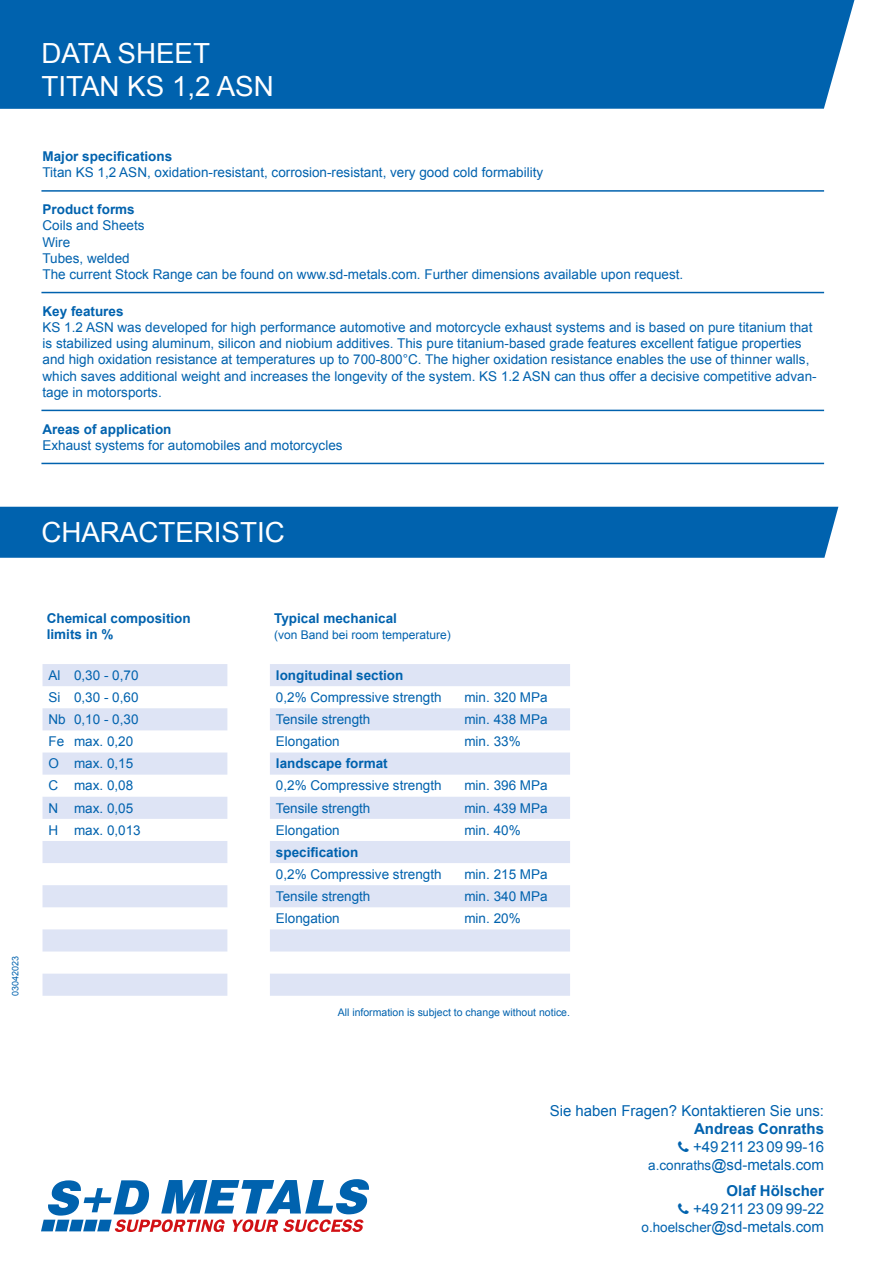
<style>
.page{position:relative;width:893px;height:1263px;background:#fff}
.page>*{position:absolute;margin:0;border:0;box-sizing:border-box;transform-origin:0 0}
.t1{font:27.75px/33.3px "Arial";color:#fff}
.t2{font:15px/18px "Arial";color:#0062ae;text-align:right}
.t3{font:700 15px "Arial";color:#0062ae}
.t4{font:13.5px/22px "Arial";color:#0062ae}
.t5{font:700 13.5px/16.2px "Arial";color:#0062ae}
.t6{font:12px "Arial";color:#0062ae}
.t7{font:10.5px "Arial";color:#0062ae}
.t8{font:9px "Arial";color:#0062ae}
.s1{font-size:13.5px}
</style>
<div class="page">
<div style="left:0;top:0;width:855px;height:109px;background:#0062ae"></div>
<svg style="left:41px;top:1179px;width:328px;height:53px"></svg>
<svg style="left:43px;top:664px;width:184px;height:332px;fill:#dee4f5"></svg>
<svg style="left:270px;top:664px;width:300px;height:332px;fill:#dee4f5"></svg>
<div style="left:0;top:507px;width:838px;height:51px;background:#0062ae"></div>
<hr style="left:41px;top:292px;width:783px;height:1px;background:#0062ae">
<hr style="left:41px;top:190px;width:783px;height:2px;background:#0062ae">
<hr style="left:41px;top:410px;width:783px;height:1px;background:#0062ae">
<hr style="left:41px;top:463px;width:783px;height:1px;background:#0062ae">
<h1 class="t1" style="left:41px;top:37px;width:234px">DATA SHEET<br>TITAN KS 1,2 ASN</h1>
<p class="t5" style="left:43px;top:149px;width:131px">Major specifications</p>
<p class="t4" style="left:43px;top:162px;width:502px">Titan KS 1,2 ASN, oxidation-resistant, corrosion-resistant, very good cold formability</p>
<p class="t5" style="left:43px;top:202px;width:94px">Product forms</p>
<p class="t4" style="left:43px;top:218px;width:642px;line-height:16.2px">Coils and Sheets<br>Wire<br>Tubes, welded<br>The current Stock Range can be found on www.sd-metals.com. Further dimensions available upon request.</p>
<p class="t5" style="left:43px;top:303px;width:83px">Key features</p>
<p class="t4" style="left:43px;top:319px;width:776px;line-height:16.2px">KS 1.2 ASN was developed for high performance automotive and motorcycle exhaust systems and is based on pure titanium that is stabilized using aluminum, silicon and niobium additives. This pure titanium-based grade features excellent fatigue properties and high oxidation resistance at temperatures up to 700-800°C. The higher oxidation resistance enables the use of thinner walls, which saves additional weight and increases the longevity of the system. KS 1.2 ASN can thus offer a decisive competitive advan&shy;tage in motorsports.</p>
<p class="t5" style="left:43px;top:421px;width:131px">Areas of application</p>
<p class="t4" style="left:43px;top:434px;width:302px">Exhaust systems for automobiles and motorcycles</p>
<h1 class="t1" style="left:41px;top:515px;width:245px">CHARACTERISTIC</h1>
<p class="t5" style="left:47px;top:610px;width:146px">Chemical composition limits in %</p>
<p class="t4" style="left:49px;top:664px;width:94px">Al 0,30 - 0,70<br>Si 0,30 - 0,60<br>Nb 0,10 - 0,30<br>Fe max. 0,20<br>O max. 0,15<br>C max. 0,08<br>N max. 0,05<br>H max. 0,013</p>
<p class="t8" style="left:9px;top:996px;width:42px;rotate:-90deg">03042023</p>
<p class="t5" style="left:274px;top:610px;width:124px">Typical mechanical</p>
<p class="t6" style="left:274px;top:626px;width:178px">(von Band bei room temperature)</p>
<p class="t5" style="left:276px;top:667px;width:129px">longitudinal section</p>
<p class="t4" style="left:276px;top:686px;width:167px">0,2% Compressive strength</p>
<p class="t4" style="left:464px;top:686px;width:85px">min. 320 MPa</p>
<p class="t4" style="left:276px;top:708px;width:96px">Tensile strength</p>
<p class="t4" style="left:464px;top:708px;width:85px">min. 438 MPa</p>
<p class="t4" style="left:276px;top:731px;width:65px">Elongation</p>
<p class="t4" style="left:464px;top:731px;width:58px">min. 33%</p>
<p class="t5" style="left:276px;top:756px;width:113px">landscape format</p>
<p class="t4" style="left:276px;top:775px;width:167px">0,2% Compressive strength</p>
<p class="t4" style="left:464px;top:775px;width:85px">min. 396 MPa</p>
<p class="t4" style="left:276px;top:797px;width:96px">Tensile strength</p>
<p class="t4" style="left:464px;top:797px;width:85px">min. 439 MPa</p>
<p class="t4" style="left:276px;top:819px;width:65px">Elongation</p>
<p class="t4" style="left:464px;top:819px;width:58px">min. 40%</p>
<p class="t5" style="left:276px;top:844px;width:84px">specification</p>
<p class="t4" style="left:276px;top:863px;width:167px">0,2% Compressive strength</p>
<p class="t4" style="left:464px;top:863px;width:85px">min. 215 MPa</p>
<p class="t4" style="left:276px;top:885px;width:96px">Tensile strength</p>
<p class="t4" style="left:464px;top:885px;width:85px">min. 340 MPa</p>
<p class="t4" style="left:276px;top:907px;width:65px">Elongation</p>
<p class="t4" style="left:464px;top:907px;width:58px">min. 20%</p>
<p class="t7" style="left:338px;top:1005px;width:234px">All information is subject to change without notice.</p>
<p class="t2" style="left:550px;top:1101px;width:276px">Sie haben Fragen? Kontaktieren Sie uns:</p>
<p class="t3" style="left:694px;top:1118px;width:132px">Andreas Conraths</p>
<p class="t2" style="left:648px;top:1137px;width:177px">+49 211 23 09 99-16 <span class="s1">a.conraths</span>@sd-metals.com</p>
<p class="t3" style="left:727px;top:1181px;width:99px">Olaf Hölscher</p>
<p class="t2" style="left:641px;top:1200px;width:184px">+49 211 23 09 99-22 <span class="s1">o.hoelscher</span>@sd-metals.com</p>
</div>
